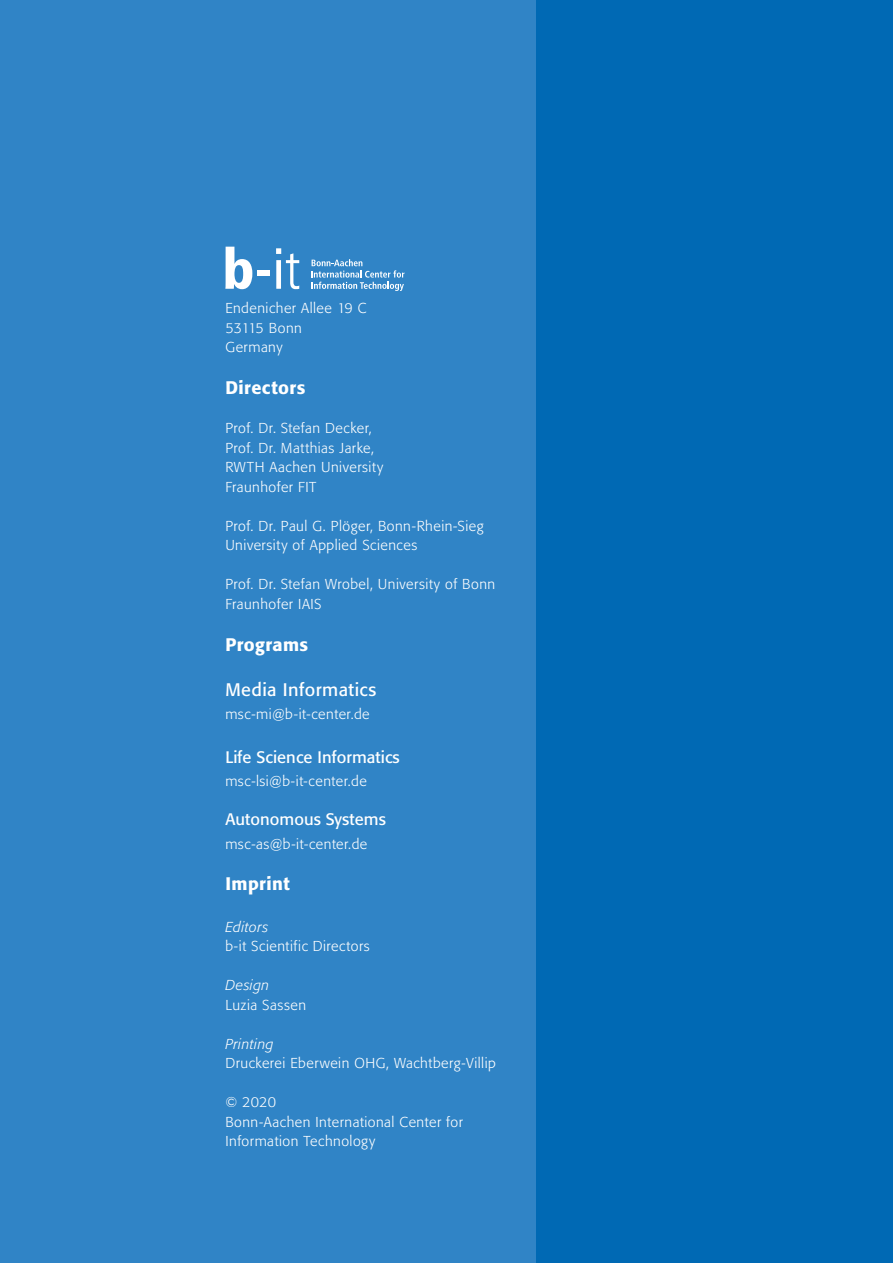
<style>
.page{position:relative;width:893px;height:1263px;background:#fff}
.page>*{position:absolute;margin:0;border:0;box-sizing:border-box;transform-origin:0 0}
.t1{font:500 18px "Formata BQ";letter-spacing:.025em;color:#fff}
.t2{font:18px "Formata BQ";letter-spacing:.025em;color:#fff}
.t3{font:16.5px "Formata BQ";letter-spacing:.005em;color:#fff}
.t4{font:300 14.25px/19.5px "Formata BQ";letter-spacing:.035em;color:#fff}
.t5{font:italic 300 14.25px "Formata BQ";letter-spacing:.035em;color:#fff}
</style>
<div class="page">
<div style="left:0;top:0;width:537px;height:1263px;background:#3084c6"></div>
<div style="left:537px;top:0;width:356px;height:1263px;background:#0069b4"></div>
<svg style="left:225px;top:247px;width:27px;height:42px"></svg>
<div style="left:257px;top:270px;width:13px;height:6px;background:#fff"></div>
<svg style="left:276px;top:248px;width:23px;height:41px"></svg>
<svg style="left:312px;top:259px;width:92px;height:32px"></svg>
<p class="t4" style="left:225px;top:299px;width:143px">Endenicher Allee 19 C<br>53115 Bonn<br>Germany</p>
<p class="t1" style="left:225px;top:377px;width:81px">Directors</p>
<p class="t4" style="left:225px;top:419px;width:160px">Prof. Dr. Stefan Decker,<br>Prof. Dr. Matthias Jarke,<br>RWTH Aachen University<br>Fraunhofer FIT</p>
<p class="t4" style="left:225px;top:516px;width:260px">Prof. Dr. Paul G. Plöger, Bonn-Rhein-Sieg<br>University of Applied Sciences</p>
<p class="t4" style="left:225px;top:575px;width:271px">Prof. Dr. Stefan Wrobel, University of Bonn<br>Fraunhofer IAIS</p>
<p class="t1" style="left:225px;top:633px;width:84px">Programs</p>
<p class="t2" style="left:225px;top:678px;width:153px">Media Informatics</p>
<p class="t4" style="left:225px;top:705px;width:146px">msc-mi@b-it-center.de</p>
<p class="t3" style="left:225px;top:747px;width:176px">Life Science Informatics</p>
<p class="t4" style="left:225px;top:772px;width:143px">msc-lsi@b-it-center.de</p>
<p class="t3" style="left:225px;top:810px;width:162px">Autonomous Systems</p>
<p class="t4" style="left:225px;top:835px;width:143px">msc-as@b-it-center.de</p>
<p class="t1" style="left:225px;top:872px;width:66px">Imprint</p>
<p class="t5" style="left:225px;top:918px;width:44px">Editors</p>
<p class="t4" style="left:225px;top:937px;width:146px">b-it Scientific Directors</p>
<p class="t5" style="left:225px;top:977px;width:45px">Design</p>
<p class="t4" style="left:225px;top:995px;width:82px">Luzia Sassen</p>
<p class="t5" style="left:225px;top:1035px;width:50px">Printing</p>
<p class="t4" style="left:225px;top:1054px;width:272px">Druckerei Eberwein OHG, Wachtberg-Villip</p>
<p class="t4" style="left:225px;top:1093px;width:239px">© 2020<br>Bonn-Aachen International Center for<br>Information Technology</p>
</div>
